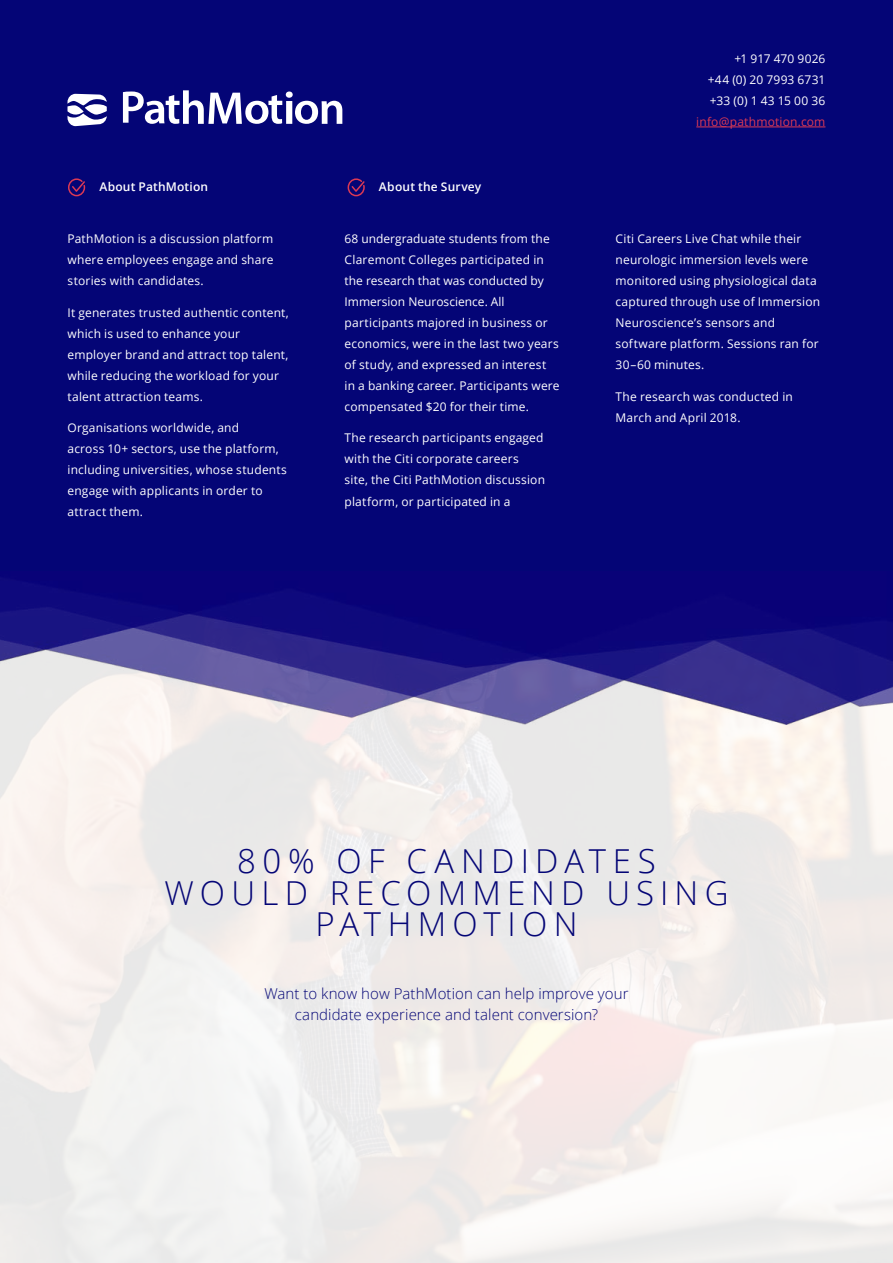
<style>
.page{position:relative;width:893px;height:1263px;background:#fff}
.page>*{position:absolute;margin:0;border:0;box-sizing:border-box;transform-origin:0 0}
.t1{font:300 33px/31.5px "Open Sans";letter-spacing:.19em;color:#040576;text-align:center}
.t2{font:300 15px/21px "Open Sans";letter-spacing:.005em;color:#040576;text-align:center}
.t3{font:12px/21px "Open Sans";letter-spacing:.015em;color:#fff}
.t4{font:600 12px "Open Sans";letter-spacing:.015em;color:#fff}
.t5{font:12px "Open Sans";letter-spacing:.015em;color:#dc3954}
</style>
<div class="page">
<img style="left:0;top:570px;width:893px;height:155px">
<div style="left:0;top:0;width:893px;height:570px;background:#040576"></div>
<svg style="left:123px;top:90px;width:219px;height:34px"></svg>
<svg style="left:68px;top:94px;width:39px;height:32px"></svg>
<svg style="left:68px;top:178px;width:18px;height:18px"></svg>
<svg style="left:347px;top:178px;width:18px;height:18px"></svg>
<hr style="left:696px;top:127px;width:129px;height:1px;background:#dc3954">
<p class="t4" style="left:99px;top:178px;width:110px">About PathMotion</p>
<p class="t3" style="left:68px;top:228px;width:207px;text-align:justify">PathMotion is a discussion platform where employees engage and share stories with candidates.</p>
<p class="t3" style="left:68px;top:301px;width:223px">It generates trusted authentic content, which is used to enhance your employer brand and attract top talent, while reducing the workload for your talent attraction teams.</p>
<p class="t3" style="left:68px;top:417px;width:221px">Organisations worldwide, and<br>across 10+ sectors, use the platform, including universities, whose students engage with applicants in order to attract them.</p>
<p class="t4" style="left:379px;top:178px;width:104px">About the Survey</p>
<p class="t3" style="left:345px;top:228px;width:217px">68 undergraduate students from the Claremont Colleges participated in the research that was conducted by Immersion Neuroscience. All participants majored in business or economics, were in the last two years of study, and expressed an interest in a banking career. Participants were compensated $20 for their time.</p>
<p class="t3" style="left:345px;top:427px;width:202px">The research participants engaged with the Citi corporate careers site, the Citi PathMotion discussion platform, or participated in a</p>
<p class="t3" style="left:708px;top:48px;width:119px;text-align:justify;text-indent:27px">+1 917 470 9026 +44 (0) 20 7993 6731 +33 (0) 1 43 15 00 36</p>
<p class="t5" style="left:696px;top:113px;width:131px">info@pathmotion.com</p>
<p class="t3" style="left:616px;top:228px;width:206px">Citi Careers Live Chat while their neurologic immersion levels were monitored using physiological data captured through use of Immersion<br>Neuroscience’s sensors and software platform. Sessions ran for<br>30–60 minutes.</p>
<p class="t3" style="left:616px;top:385px;width:179px">The research was conducted in<br>March and April 2018.</p>
<h1 class="t1" style="left:165px;top:844px;width:565px">80% OF CANDIDATES<br>WOULD RECOMMEND USING<br>PATHMOTION</h1>
<p class="t2" style="left:264px;top:983px;width:365px">Want to know how PathMotion can help improve your candidate experience and talent conversion?</p>
</div>
